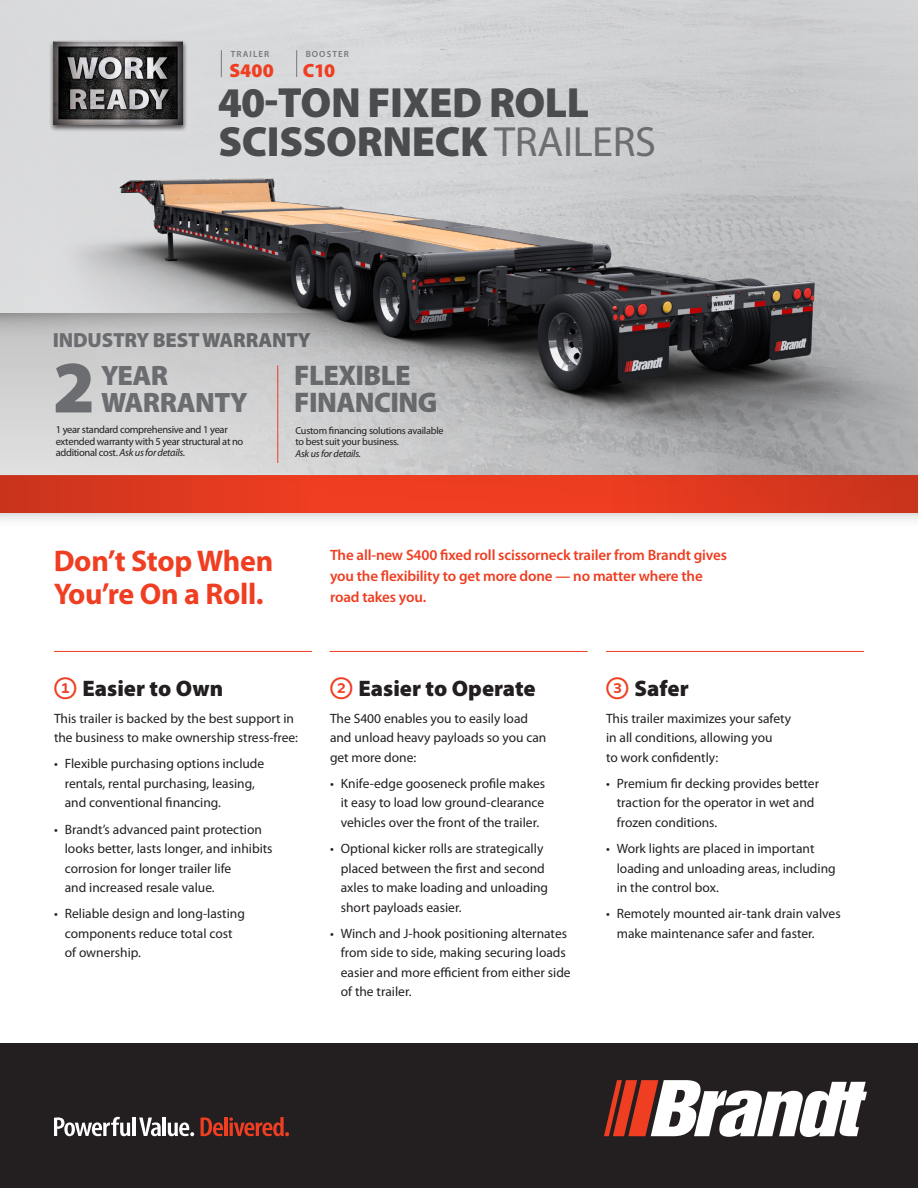
<style>
.page{position:relative;width:918px;height:1188px;background:#fff}
.page>*{position:absolute;margin:0;border:0;box-sizing:border-box;transform-origin:0 0}
.t1{font:900 74.4px "Myriad Pro";color:#6c6d70}
.t2{font:900 42.45px/39px "Myriad Pro";letter-spacing:-.01em;color:#4b4c4d}
.t3{font:700 30px/33px "Myriad Pro";letter-spacing:-.01em;color:#ef3e22}
.Product_Name{font:900 28.5px/27px "Myriad Pro";letter-spacing:-.02em;color:#6c6d70}
.t4{font:900 28.2px "Myriad Pro";letter-spacing:-.02em;color:#6c6d70}
.SH1{font:900 22.5px "Myriad Pro";color:#231f20}
.Product_Name-2{font:900 20.55px "Myriad Pro";letter-spacing:-.01em;color:#6c6d70}
.Product_Name-3{font:900 19.35px "Myriad Pro";color:#ef3e22}
.First_Paragraph{font:600 15px/21px "Myriad Pro";letter-spacing:-.01em;color:#ef3e22}
.Body{font:13.5px/19.5px "Myriad Pro";color:#231f20}
.First_Paragraph-2{font:10.5px/11.2px "Myriad Pro";letter-spacing:-.03em;color:#231f20}
.Bulleted_Points{font:10.2px/11.2px "Myriad Pro";letter-spacing:-.02em;color:#231f20}
.Product_Name-4{font:600 9px "Myriad Pro";letter-spacing:.12em;color:#76787b}
.s1{font-weight:400;color:#6c6d70}
.s2{font-style:italic}
.s3{font-family:"Whitney Index White Round Bd";font-weight:400;color:#ef3e22}
</style>
<div class="page">
<div style="left:0;top:0;width:717px;height:475px;background:#d9dadc"></div>
<svg style="left:0;top:513px;width:36px;height:7px"></svg>
<div style="left:0;top:475px;width:312px;height:38px;background:#ca341c"></div>
<div style="left:0;top:313px;width:513px;height:162px;background:#d4d4d5"></div>
<svg style="left:0;top:313px;width:36px;height:25px"></svg>
<img style="left:36px;top:20px;width:882px;height:500px">
<div style="left:0;top:1043px;width:918px;height:145px;background:#231f20"></div>
<svg style="left:604px;top:1080px;width:263px;height:57px"></svg>
<svg style="left:54px;top:1117px;width:76px;height:19px"></svg>
<hr style="left:132px;top:1117px;width:3px;height:19px;background:#fff">
<svg style="left:139px;top:1118px;width:22px;height:18px"></svg>
<hr style="left:163px;top:1117px;width:3px;height:19px;background:#fff">
<svg style="left:168px;top:1122px;width:26px;height:14px"></svg>
<svg style="left:201px;top:1117px;width:22px;height:19px"></svg>
<hr style="left:224px;top:1117px;width:4px;height:19px;background:#ef3e22">
<svg style="left:229px;top:1117px;width:60px;height:19px"></svg>
<hr style="left:54px;top:651px;width:258px;height:1px;background:#ef3e22">
<hr style="left:330px;top:651px;width:258px;height:1px;background:#ef3e22">
<hr style="left:606px;top:651px;width:258px;height:1px;background:#ef3e22">
<p class="Product_Name-4" style="left:231px;top:48px;width:40px">TRAILER</p>
<p class="Product_Name-4" style="left:306px;top:48px;width:45px">BOOSTER</p>
<p class="t2" style="left:218px;top:83px;width:440px">40-TON FIXED ROLL<br>SCISSORNECK <span class="s1">TRAILERS</span></p>
<p class="Product_Name-3" style="left:229px;top:60px;width:46px">S400</p>
<p class="Product_Name-3" style="left:303px;top:60px;width:34px">C10</p>
<p class="Product_Name-2" style="left:53px;top:328px;width:259px">INDUSTRY BEST WARRANTY</p>
<h3 class="t1" style="left:53px;top:345px;width:44px">2</h3>
<h3 class="t4" style="left:101px;top:360px;width:69px">YEAR</h3>
<h3 class="t4" style="left:101px;top:387px;width:148px">WARRANTY</h3>
<p class="First_Paragraph-2" style="left:56px;top:424px;width:189px">1 year standard comprehensive and 1 year extended warranty with 5 year structural at no additional cost. <span class="s2">Ask us for details.</span></p>
<p class="Product_Name" style="left:294px;top:363px;width:145px">FLEXIBLE<br>FINANCING</p>
<p class="Bulleted_Points" style="left:295px;top:425px;width:150px">Custom financing solutions available to best suit your business.<br><span class="s2">Ask us for details.</span></p>
<h3 class="t3" style="left:54px;top:543px;width:221px">Don’t Stop When<br>You’re On a Roll.</h3>
<p class="First_Paragraph" style="left:330px;top:544px;width:399px">The all-new S400 fixed roll scissorneck trailer from Brandt gives you the flexibility to get more done — no matter where the road takes you.</p>
<p class="SH1" style="left:54px;top:676px;width:171px"><span class="s3">1</span> Easier to Own</p>
<p class="Body" style="left:54px;top:708px;width:246px">This trailer is backed by the best support in the business to make ownership stress-free:</p>
<p class="Body" style="left:65px;top:754px;width:201px;text-indent:-11px">• Flexible purchasing options include rentals, rental purchasing, leasing, and conventional financing.</p>
<p class="Body" style="left:65px;top:819px;width:209px;text-indent:-11px">• Brandt’s advanced paint protection looks better, lasts longer, and inhibits corrosion for longer trailer life<br>and increased resale value.</p>
<p class="Body" style="left:65px;top:904px;width:182px;text-indent:-11px">• Reliable design and long-lasting components reduce total cost of ownership.</p>
<p class="SH1" style="left:330px;top:676px;width:207px"><span class="s3">2</span> Easier to Operate</p>
<p class="Body" style="left:330px;top:708px;width:218px">The S400 enables you to easily load and unload heavy payloads so you can get more done:</p>
<p class="Body" style="left:341px;top:773px;width:206px;text-align:justify;text-indent:-11px">• Knife-edge gooseneck profile makes it easy to load low ground-clearance vehicles over the front of the trailer.</p>
<p class="Body" style="left:341px;top:839px;width:209px;text-indent:-11px">• Optional kicker rolls are strategically placed between the first and second axles to make loading and unloading short payloads easier.</p>
<p class="Body" style="left:341px;top:923px;width:231px;text-indent:-11px">• Winch and J-hook positioning alternates from side to side, making securing loads easier and more efficient from either side of the trailer.</p>
<p class="SH1" style="left:606px;top:676px;width:84px"><span class="s3">3</span> Safer</p>
<p class="Body" style="left:606px;top:708px;width:187px">This trailer maximizes your safety in all conditions, allowing you<br>to work confidently:</p>
<p class="Body" style="left:617px;top:773px;width:204px;text-indent:-11px">• Premium fir decking provides better traction for the operator in wet and frozen conditions.</p>
<p class="Body" style="left:617px;top:839px;width:221px;text-indent:-11px">• Work lights are placed in important loading and unloading areas, including in the control box.</p>
<p class="Body" style="left:617px;top:904px;width:225px;text-indent:-11px">• Remotely mounted air-tank drain valves make maintenance safer and faster.</p>
</div>
